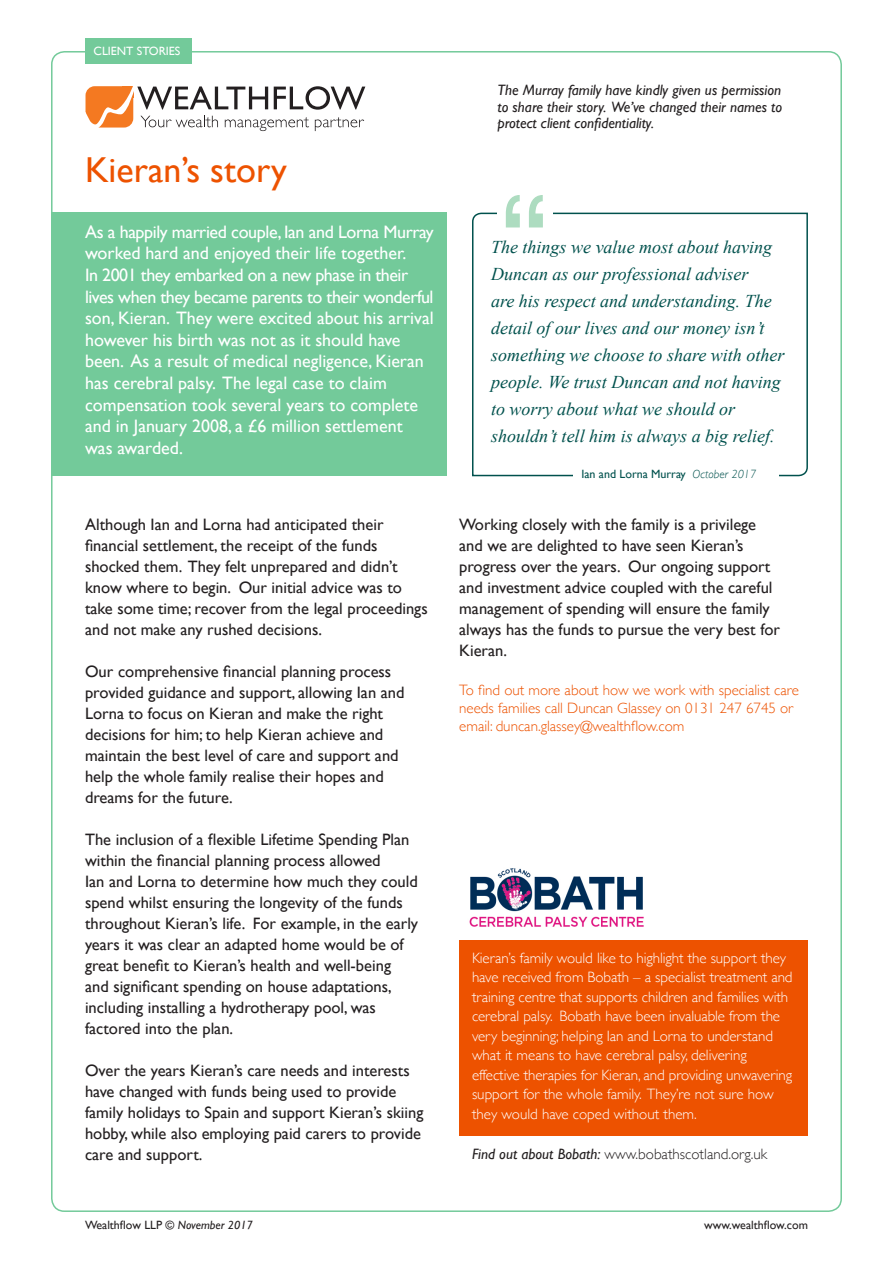
<style>
.page{position:relative;width:893px;height:1263px;background:#fff}
.page>*{position:absolute;margin:0;border:0;box-sizing:border-box;transform-origin:0 0}
.t1{font:126px "Helvetica Neue East A";color:#addcc0}
.t2{font:36px "Gill Sans";color:#ed5200}
.t3{font:18px/21.6px "Gill Sans";color:#fff}
.t4{font:italic 18px/27px "Times New Roman";color:#00514d}
.t5{font:18px/21.6px "Gill Sans";letter-spacing:-.025em;color:#fff}
.t6{font:18px "Gill Sans";letter-spacing:-.02em;color:#fff}
.t7{font:16.5px/21px "Gill Sans";color:#231f20}
.t8{font:300 15px/19.5px "Gill Sans";letter-spacing:-.005em;color:#fff}
.t9{font:300 15px/18px "Gill Sans";color:#ed5200}
.t10{font:italic 15px/16.5px "Gill Sans";color:#231f20;text-align:justify}
.t11{font:300 15px "Gill Sans";color:#231f20}
.t12{font:12px "Gill Sans";color:#231f20}
.t13{font:12px "Gill Sans";color:#00514d}
.t14{font:12px "Gill Sans";color:#fff}
.s1{font-weight:300;font-style:italic}
.s2{font-weight:400;font-style:italic}
.s3{font-style:italic}
</style>
<div class="page">
<div style="left:85px;top:38px;width:106px;height:26px;background:#73ca9a"></div>
<svg style="left:85px;top:86px;width:280px;height:46px"></svg>
<div style="left:51px;top:213px;width:395px;height:263px;background:#73ca9a"></div>
<svg style="left:472px;top:212px;width:336px;height:265px"></svg>
<div style="left:497px;top:187px;width:56px;height:102px;background:#fff"></div>
<div style="left:573px;top:461px;width:205px;height:26px;background:#fff"></div>
<div style="left:459px;top:940px;width:349px;height:195px;background:#ed5200"></div>
<img style="left:469px;top:868px;width:175px;height:59px">
<p class="t14" style="left:94px;top:44px;width:88px">CLIENT STORIES</p>
<p class="t2" style="left:85px;top:149px;width:204px">Kieran’s story</p>
<p class="t6" style="left:85px;top:221px;width:350px">As a happily married couple, Ian and Lorna Murray</p>
<p class="t3" style="left:85px;top:242px;width:323px">worked hard and enjoyed their life together.</p>
<p class="t5" style="left:85px;top:264px;width:350px">In 2001 they embarked on a new phase in their lives when they became parents to their wonderful</p>
<p class="t3" style="left:85px;top:307px;width:350px">son, Kieran. They were excited about his arrival however his birth was not as it should have been. As a result of medical negligence, Kieran</p>
<p class="t3" style="left:85px;top:372px;width:303px">has cerebral palsy. The legal case to claim</p>
<p class="t3" style="left:85px;top:394px;width:335px">compensation took several years to complete and in January 2008, a £6 million settlement was awarded.</p>
<p class="t7" style="left:85px;top:514px;width:300px">Although Ian and Lorna had anticipated their</p>
<p class="t7" style="left:85px;top:535px;width:344px">financial settlement, the receipt of the funds shocked them. They felt unprepared and didn’t know where to begin. Our initial advice was to take some time; recover from the legal proceedings and not make any rushed decisions.</p>
<p class="t7" style="left:85px;top:661px;width:308px">Our comprehensive financial planning process</p>
<p class="t7" style="left:85px;top:682px;width:321px">provided guidance and support, allowing Ian and<br>Lorna to focus on Kieran and make the right</p>
<p class="t7" style="left:85px;top:724px;width:300px">decisions for him; to help Kieran achieve and</p>
<p class="t7" style="left:85px;top:745px;width:315px">maintain the best level of care and support and</p>
<p class="t7" style="left:85px;top:766px;width:300px">help the whole family realise their hopes and dreams for the future.</p>
<p class="t7" style="left:85px;top:829px;width:326px">The inclusion of a flexible Lifetime Spending Plan within the financial planning process allowed</p>
<p class="t7" style="left:85px;top:871px;width:335px">Ian and Lorna to determine how much they could spend whilst ensuring the longevity of the funds throughout Kieran’s life. For example, in the early years it was clear an adapted home would be of great benefit to Kieran’s health and well-being</p>
<p class="t7" style="left:85px;top:976px;width:308px">and significant spending on house adaptations,</p>
<p class="t7" style="left:85px;top:997px;width:292px">including installing a hydrotherapy pool, was</p>
<p class="t7" style="left:85px;top:1018px;width:150px">factored into the plan.</p>
<p class="t7" style="left:85px;top:1060px;width:340px">Over the years Kieran’s care needs and interests have changed with funds being used to provide family holidays to Spain and support Kieran’s skiing hobby, while also employing paid carers to provide care and support.</p>
<p class="t10" style="left:497px;top:82px;width:286px">The Murray family have kindly given us permission to share their story. We’ve changed their names to protect client confidentiality.</p>
<p class="t1" style="left:497px;top:165px;width:55px">“</p>
<p class="t4" style="left:491px;top:233px;width:295px">The things we value most about having Duncan as our professional adviser<br>are his respect and understanding. The detail of our lives and our money isn’t something we choose to share with other people. We trust Duncan and not having</p>
<p class="t4" style="left:491px;top:395px;width:285px">to worry about what we should or shouldn’t tell him is always a big relief.</p>
<p class="t13" style="left:581px;top:467px;width:176px">Ian and Lorna Murray <span class="s1">October 2017</span></p>
<p class="t7" style="left:459px;top:514px;width:298px">Working closely with the family is a privilege</p>
<p class="t7" style="left:459px;top:535px;width:286px">and we are delighted to have seen Kieran’s</p>
<p class="t7" style="left:459px;top:556px;width:313px">progress over the years. Our ongoing support</p>
<p class="t7" style="left:459px;top:577px;width:322px">and investment advice coupled with the careful management of spending will ensure the family always has the funds to pursue the very best for Kieran.</p>
<p class="t9" style="left:459px;top:681px;width:341px">To find out more about how we work with specialist care needs families call Duncan Glassey on 0131 247 6745 or email: duncan.glassey@wealthflow.com</p>
<p class="t8" style="left:472px;top:947px;width:322px">Kieran’s family would like to highlight the support they have received from Bobath – a specialist treatment and training centre that supports children and families with cerebral palsy. Bobath have been invaluable from the very beginning; helping Ian and Lorna to understand</p>
<p class="t8" style="left:472px;top:1045px;width:276px">what it means to have cerebral palsy, delivering</p>
<p class="t8" style="left:472px;top:1064px;width:322px">effective therapies for Kieran, and providing unwavering</p>
<p class="t8" style="left:472px;top:1084px;width:303px">support for the whole family. They’re not sure how they would have coped without them.</p>
<p class="t11" style="left:472px;top:1142px;width:297px"><span class="s2">Find out about Bobath:</span> www.bobathscotland.org.uk</p>
<p class="t12" style="left:85px;top:1217px;width:169px">Wealthflow LLP © <span class="s3">November 2017</span></p>
<p class="t12" style="left:704px;top:1217px;width:105px">www.wealthflow.com</p>
</div>
